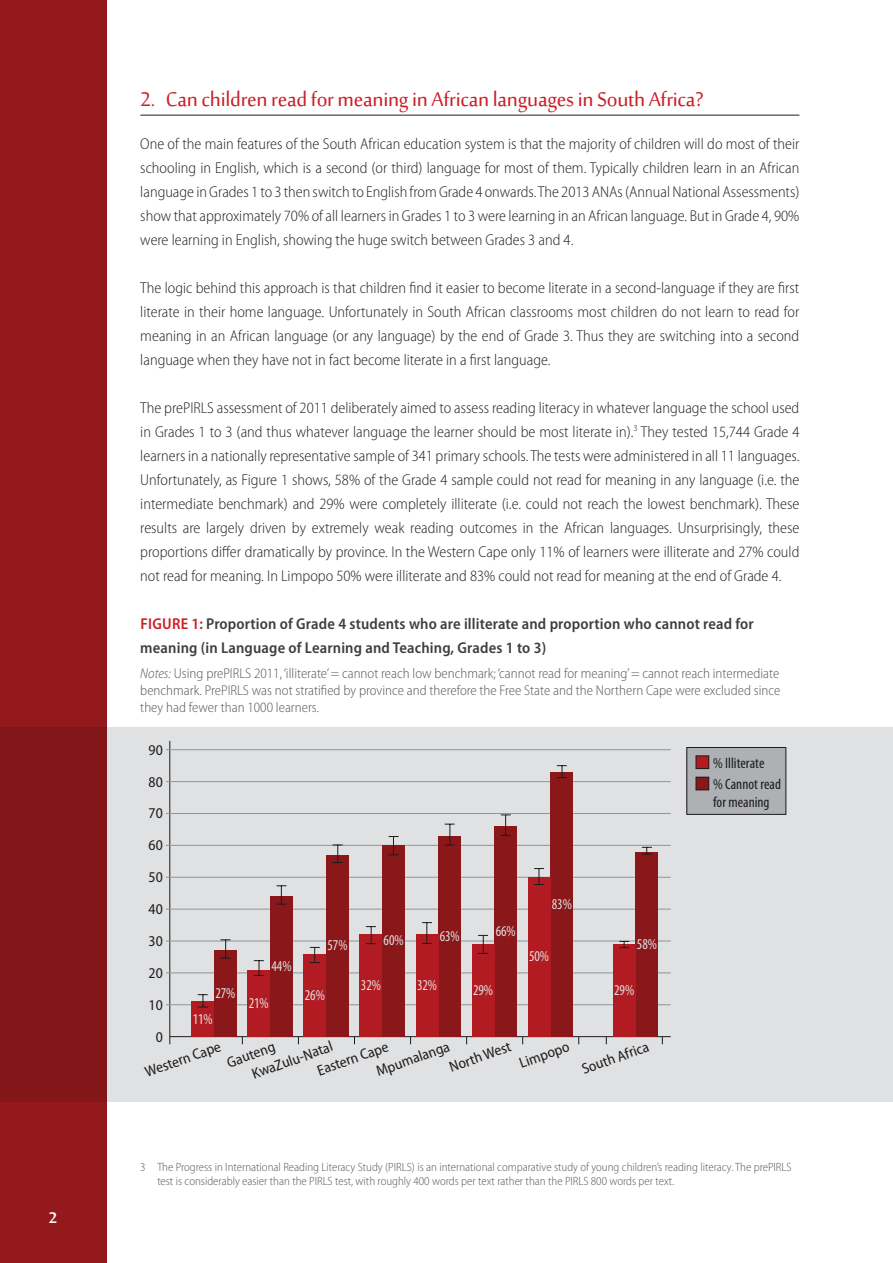
<style>
.page{position:relative;width:893px;height:1263px;background:#fff}
.page>*{position:absolute;margin:0;border:0;box-sizing:border-box;transform-origin:0 0}
.A_HEAD_top{font:27px "Sakkal Majalla";letter-spacing:-.01em;color:#cb1f26}
.t1{font:700 21px "Sakkal Majalla";color:#fff}
.BODY{font:300 semi-condensed 15.75px/24px "Myriad Pro";color:#231f20;text-align:justify}
.FIGURE_BOX_HEAD{font:600 semi-condensed 15.75px/24px "Myriad Pro";letter-spacing:.01em;color:#3e3e3f}
.t2{font:semi-condensed 15px/19.2px "Myriad Pro";color:#231f20}
.t3{font:condensed 15px "Myriad Pro";letter-spacing:-.005em;color:#fff;scale:.95 1}
.t4{font:condensed 15px/21.3px "Myriad Pro";color:#231f20}
.SOURCE{font:300 semi-condensed 14.25px/17.1px "Myriad Pro";color:#57585a;text-align:justify}
.FOOTNOTE_2{font:300 semi-condensed 12px/13.5px "Myriad Pro";color:#57585a}
.s1{color:#cb1f26}
.s2{font-style:italic}
</style>
<div class="page">
<div style="left:0;top:0;width:106px;height:1263px;background:#94191d"></div>
<hr style="left:140px;top:115px;width:659px;height:1px;background:#231f20">
<svg style="left:0;top:727px;width:893px;height:374px;background:#c7a8a9"></svg>
<p class="t1" style="left:49px;top:1206px;width:10px">2</p>
<p class="A_HEAD_top" style="left:140px;top:85px;width:565px">2. Can children read for meaning in African languages in South Africa?</p>
<p class="BODY" style="left:140px;top:131px;width:661px">One of the main features of the South African education system is that the majority of children will do most of their schooling in English, which is a second (or third) language for most of them. Typically children learn in an African language in Grades 1 to 3 then switch to English from Grade 4 onwards. The 2013 ANAs (Annual National Assessments) show that approximately 70% of all learners in Grades 1 to 3 were learning in an African language. But in Grade 4, 90% were learning in English, showing the huge switch between Grades 3 and 4.</p>
<p class="BODY" style="left:140px;top:275px;width:660px">The logic behind this approach is that children find it easier to become literate in a second-language if they are first literate in their home language. Unfortunately in South African classrooms most children do not learn to read for meaning in an African language (or any language) by the end of Grade 3. Thus they are switching into a second language when they have not in fact become literate in a first language.</p>
<p class="BODY" style="left:140px;top:395px;width:661px">The prePIRLS assessment of 2011 deliberately aimed to assess reading literacy in whatever language the school used in Grades 1 to 3 (and thus whatever language the learner should be most literate in).<sup>3</sup> They tested 15,744 Grade 4 learners in a nationally representative sample of 341 primary schools. The tests were administered in all 11 languages.<br>Unfortunately, as Figure 1 shows, 58% of the Grade 4 sample could not read for meaning in any language (i.e. the intermediate benchmark) and 29% were completely illiterate (i.e. could not reach the lowest benchmark). These results are largely driven by extremely weak reading outcomes in the African languages. Unsurprisingly, these proportions differ dramatically by province. In the Western Cape only 11% of learners were illiterate and 27% could not read for meaning. In Limpopo 50% were illiterate and 83% could not read for meaning at the end of Grade 4.</p>
<p class="FIGURE_BOX_HEAD" style="left:140px;top:611px;width:615px"><span class="s1">FIGURE 1:</span> Proportion of Grade 4 students who are illiterate and proportion who cannot read for meaning (in Language of Learning and Teaching, Grades 1 to 3)</p>
<p class="SOURCE" style="left:140px;top:665px;width:641px"><span class="s2">Notes:</span> Using prePIRLS 2011, ‘illiterate’ = cannot reach low benchmark; ‘cannot read for meaning’ = cannot reach intermediate benchmark. PrePIRLS was not stratified by province and therefore the Free State and the Northern Cape were excluded since they had fewer than 1000 learners.</p>
<p class="t2" style="left:149px;top:740px;width:16px">90</p>
<p class="t2" style="left:149px;top:772px;width:16px">80</p>
<p class="t2" style="left:149px;top:803px;width:16px">70</p>
<p class="t2" style="left:149px;top:835px;width:16px">60</p>
<p class="t2" style="left:149px;top:867px;width:16px">50</p>
<p class="t2" style="left:149px;top:899px;width:16px">40</p>
<p class="t2" style="left:149px;top:931px;width:16px">30</p>
<p class="t2" style="left:149px;top:963px;width:16px">20</p>
<p class="t2" style="left:149px;top:995px;width:16px">10</p>
<p class="t3" style="left:215px;top:984px;width:23px">27%</p>
<p class="t3" style="left:193px;top:1009px;width:23px">11%</p>
<p class="t3" style="left:271px;top:957px;width:23px">44%</p>
<p class="t3" style="left:249px;top:993px;width:23px">21%</p>
<p class="t3" style="left:328px;top:936px;width:23px">57%</p>
<p class="t3" style="left:305px;top:985px;width:23px">26%</p>
<p class="t3" style="left:384px;top:931px;width:23px">60%</p>
<p class="t3" style="left:361px;top:976px;width:23px">32%</p>
<p class="t3" style="left:440px;top:926px;width:23px">63%</p>
<p class="t3" style="left:417px;top:976px;width:23px">32%</p>
<p class="t3" style="left:496px;top:922px;width:23px">66%</p>
<p class="t3" style="left:473px;top:981px;width:23px">29%</p>
<p class="t3" style="left:552px;top:895px;width:23px">83%</p>
<p class="t3" style="left:529px;top:947px;width:23px">50%</p>
<p class="t2" style="left:156px;top:1027px;width:9px">0</p>
<p class="t2" style="left:308px;top:1044px;width:76px;text-indent:-62px;rotate:-20deg">KwaZulu-Natal<br>Eastern Cape</p>
<p class="t2" style="left:447px;top:1058px;width:66px;rotate:-20deg">North West</p>
<p class="t2" style="left:517px;top:1054px;width:53px;rotate:-20deg">Limpopo</p>
<p class="t2" style="left:142px;top:1063px;width:81px;rotate:-20deg">Western Cape</p>
<p class="t2" style="left:373px;top:1062px;width:78px;rotate:-20deg">Mpumalanga</p>
<p class="t2" style="left:224px;top:1054px;width:51px;rotate:-20deg">Gauteng</p>
<p class="t3" style="left:637px;top:934px;width:23px">58%</p>
<p class="t3" style="left:614px;top:981px;width:23px">29%</p>
<p class="t2" style="left:579px;top:1060px;width:72px;rotate:-20deg">South Africa</p>
<p class="t4" style="left:713px;top:752px;width:69px">% Illiterate<br>% Cannot read</p>
<p class="t4" style="left:713px;top:792px;width:58px">for meaning</p>
<p class="FOOTNOTE_2" style="left:157px;top:1160px;width:636px;text-indent:-17px">3 The Progress in International Reading Literacy Study (PIRLS) is an international comparative study of young children’s reading literacy. The prePIRLS test is considerably easier than the PIRLS test, with roughly 400 words per text rather than the PIRLS 800 words per text.</p>
</div>
